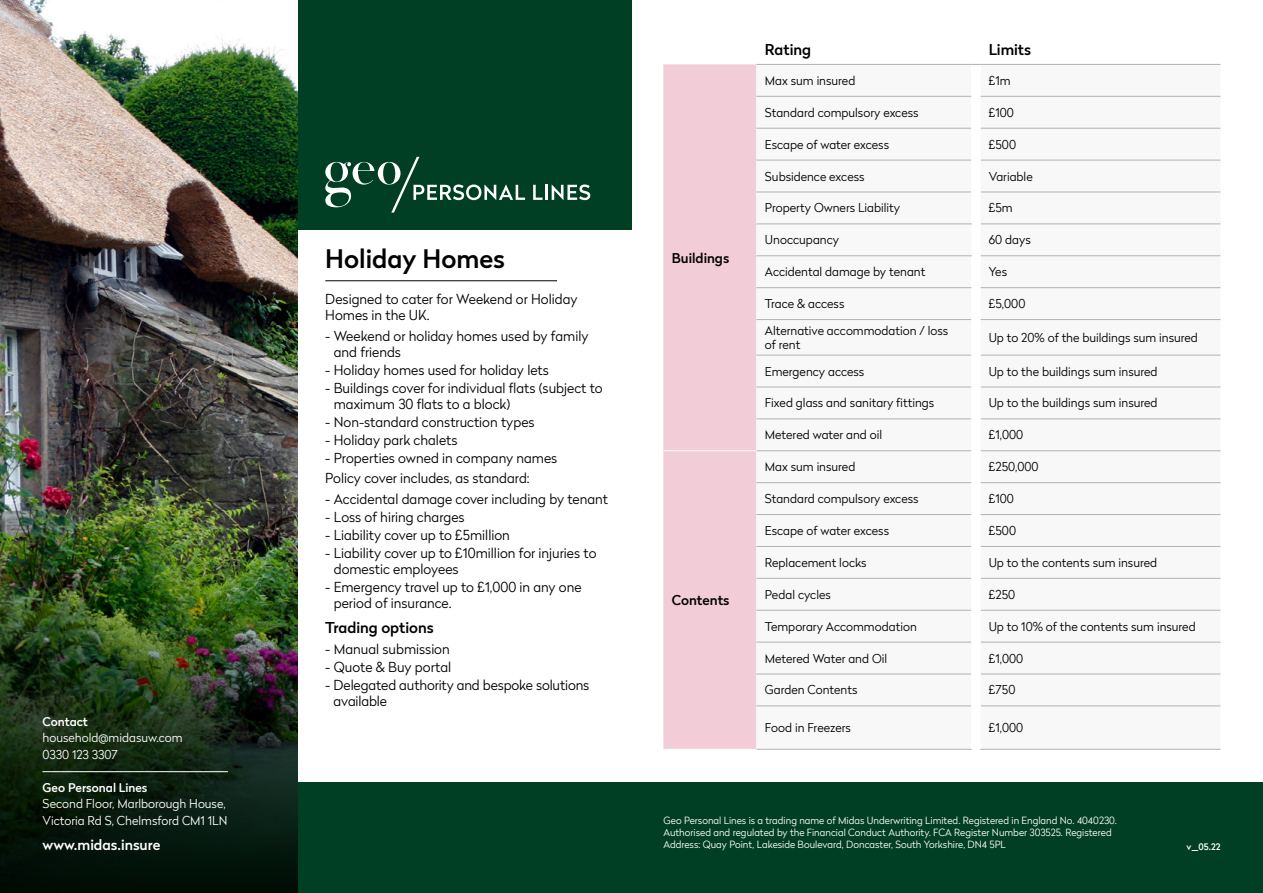
<style>
.page{position:relative;width:1263px;height:893px;background:#fff}
.page>*{position:absolute;margin:0;border:0;box-sizing:border-box;transform-origin:0 0}
.t1{font:500 25.5px "Radikal";color:#000}
.t2{font:500 15px "Radikal";color:#000}
.t3{font:500 14.25px "Radikal";color:#fff}
.t4{font:300 13.5px/16.5px "Radikal";color:#000}
.t5{font:500 13.5px "Radikal";color:#000}
.t6{font:300 12px/14.4px "Radikal";color:#000}
.t7{font:300 12px/16.5px "Radikal";color:#fff}
.t8{font:500 12px "Radikal";color:#fff}
.t9{font:300 9.75px/11.7px "Radikal";color:#fff}
.t10{font:500 9px "Radikal";color:#fff}
</style>
<div class="page">
<div style="left:287px;top:782px;width:976px;height:111px;background:#003f23"></div>
<div style="left:285px;top:0;width:346px;height:230px;background:#003f23"></div>
<img style="left:0;top:0;width:298px;height:563px">
<svg style="left:533px;top:185px;width:9px;height:15px"></svg>
<hr style="left:545px;top:185px;width:3px;height:15px;background:#fff">
<svg style="left:552px;top:184px;width:38px;height:16px"></svg>
<svg style="left:325px;top:157px;width:200px;height:56px"></svg>
<hr style="left:325px;top:280px;width:232px;height:1px;background:#000">
<img style="left:0;top:563px;width:298px;height:330px">
<hr style="left:43px;top:771px;width:185px;height:1px;background:#fff">
<div style="left:663px;top:64px;width:93px;height:685px;background:#f2ccd6"></div>
<svg style="left:756px;top:65px;width:464px;height:684px"></svg>
<hr style="left:756px;top:96px;width:215px;height:1px;background:#b3b2b2">
<hr style="left:980px;top:96px;width:240px;height:1px;background:#b3b2b2">
<hr style="left:756px;top:128px;width:215px;height:1px;background:#b3b2b2">
<hr style="left:980px;top:128px;width:240px;height:1px;background:#b3b2b2">
<hr style="left:756px;top:160px;width:215px;height:1px;background:#b3b2b2">
<hr style="left:980px;top:160px;width:240px;height:1px;background:#b3b2b2">
<hr style="left:756px;top:192px;width:215px;height:1px;background:#b3b2b2">
<hr style="left:980px;top:192px;width:240px;height:1px;background:#b3b2b2">
<hr style="left:980px;top:224px;width:240px;height:1px;background:#b3b2b2">
<hr style="left:980px;top:256px;width:240px;height:1px;background:#b3b2b2">
<hr style="left:756px;top:287px;width:215px;height:1px;background:#b3b2b2">
<hr style="left:980px;top:287px;width:240px;height:1px;background:#b3b2b2">
<hr style="left:756px;top:319px;width:215px;height:1px;background:#b3b2b2">
<hr style="left:980px;top:319px;width:240px;height:1px;background:#b3b2b2">
<hr style="left:756px;top:355px;width:215px;height:1px;background:#b3b2b2">
<hr style="left:980px;top:355px;width:240px;height:1px;background:#b3b2b2">
<hr style="left:756px;top:387px;width:215px;height:1px;background:#b3b2b2">
<hr style="left:980px;top:387px;width:240px;height:1px;background:#b3b2b2">
<hr style="left:756px;top:419px;width:215px;height:1px;background:#b3b2b2">
<hr style="left:980px;top:419px;width:240px;height:1px;background:#b3b2b2">
<hr style="left:756px;top:450px;width:215px;height:1px;background:#b3b2b2">
<hr style="left:980px;top:450px;width:240px;height:1px;background:#b3b2b2">
<hr style="left:756px;top:482px;width:215px;height:1px;background:#b3b2b2">
<hr style="left:980px;top:482px;width:240px;height:1px;background:#b3b2b2">
<hr style="left:756px;top:514px;width:215px;height:1px;background:#b3b2b2">
<hr style="left:980px;top:514px;width:240px;height:1px;background:#b3b2b2">
<hr style="left:756px;top:546px;width:215px;height:1px;background:#b3b2b2">
<hr style="left:980px;top:546px;width:240px;height:1px;background:#b3b2b2">
<hr style="left:756px;top:578px;width:215px;height:1px;background:#b3b2b2">
<hr style="left:980px;top:578px;width:240px;height:1px;background:#b3b2b2">
<hr style="left:756px;top:610px;width:215px;height:1px;background:#b3b2b2">
<hr style="left:980px;top:610px;width:240px;height:1px;background:#b3b2b2">
<hr style="left:756px;top:642px;width:215px;height:1px;background:#b3b2b2">
<hr style="left:980px;top:642px;width:240px;height:1px;background:#b3b2b2">
<hr style="left:756px;top:674px;width:215px;height:1px;background:#b3b2b2">
<hr style="left:980px;top:674px;width:240px;height:1px;background:#b3b2b2">
<hr style="left:756px;top:706px;width:215px;height:1px;background:#b3b2b2">
<hr style="left:980px;top:706px;width:240px;height:1px;background:#b3b2b2">
<hr style="left:756px;top:749px;width:216px;height:1px;background:#b3b2b2">
<hr style="left:980px;top:749px;width:240px;height:1px;background:#b3b2b2">
<hr style="left:663px;top:450px;width:93px;height:1px;background:#fff">
<hr style="left:756px;top:64px;width:216px;height:1px;background:#b3b2b2">
<svg style="left:971px;top:64px;width:10px;height:685px"></svg>
<hr style="left:980px;top:64px;width:240px;height:1px;background:#b3b2b2">
<hr style="left:756px;top:256px;width:216px;height:1px;background:#b3b2b2">
<hr style="left:756px;top:224px;width:216px;height:1px;background:#b3b2b2">
<p class="t8" style="left:43px;top:713px;width:47px">Contact</p>
<p class="t7" style="left:43px;top:729px;width:142px">household@midasuw.com<br>0330 123 3307</p>
<p class="t8" style="left:43px;top:779px;width:107px">Geo Personal Lines</p>
<p class="t7" style="left:43px;top:795px;width:186px">Second Floor, Marlborough House,<br>Victoria Rd S, Chelmsford CM1 1LN</p>
<p class="t3" style="left:43px;top:834px;width:119px">www.midas.insure</p>
<h1 class="t1" style="left:325px;top:240px;width:181px">Holiday Homes</h1>
<p class="t4" style="left:325px;top:290px;width:254px">Designed to cater for Weekend or Holiday<br>Homes in the UK.</p>
<p class="t4" style="left:334px;top:327px;width:256px;text-indent:-8px">- Weekend or holiday homes used by family and friends</p>
<p class="t4" style="left:325px;top:361px;width:225px">- Holiday homes used for holiday lets</p>
<p class="t4" style="left:334px;top:379px;width:270px;text-indent:-8px">- Buildings cover for individual flats (subject to maximum 30 flats to a block)</p>
<p class="t4" style="left:325px;top:413px;width:211px">- Non-standard construction types</p>
<p class="t4" style="left:325px;top:431px;width:134px">- Holiday park chalets</p>
<p class="t4" style="left:325px;top:447px;width:233px;line-height:20.7px">- Properties owned in company names<br>Policy cover includes, as standard:</p>
<p class="t4" style="left:325px;top:490px;width:284px">- Accidental damage cover including by tenant</p>
<p class="t4" style="left:325px;top:508px;width:141px">- Loss of hiring charges</p>
<p class="t4" style="left:325px;top:526px;width:186px">- Liability cover up to £5million</p>
<p class="t4" style="left:334px;top:544px;width:264px;text-indent:-8px">- Liability cover up to £10million for injuries to domestic employees</p>
<p class="t4" style="left:334px;top:578px;width:249px;text-indent:-8px">- Emergency travel up to £1,000 in any one period of insurance.</p>
<p class="t2" style="left:325px;top:617px;width:110px">Trading options</p>
<p class="t4" style="left:325px;top:640px;width:126px">- Manual submission</p>
<p class="t4" style="left:325px;top:658px;width:127px">- Quote &amp; Buy portal</p>
<p class="t4" style="left:334px;top:676px;width:257px;text-indent:-8px">- Delegated authority and bespoke solutions available</p>
<p class="t5" style="left:672px;top:248px;width:59px">Buildings</p>
<p class="t5" style="left:672px;top:591px;width:59px">Contents</p>
<p class="t2" style="left:765px;top:39px;width:48px">Rating</p>
<p class="t2" style="left:989px;top:39px;width:44px">Limits</p>
<p class="t6" style="left:765px;top:73px;width:92px">Max sum insured</p>
<p class="t6" style="left:989px;top:73px;width:23px">£1m</p>
<p class="t6" style="left:765px;top:105px;width:155px">Standard compulsory excess</p>
<p class="t6" style="left:989px;top:105px;width:27px">£100</p>
<p class="t6" style="left:765px;top:137px;width:126px">Escape of water excess</p>
<p class="t6" style="left:989px;top:137px;width:29px">£500</p>
<p class="t6" style="left:765px;top:169px;width:101px">Subsidence excess</p>
<p class="t6" style="left:989px;top:169px;width:46px">Variable</p>
<p class="t6" style="left:765px;top:200px;width:137px">Property Owners Liability</p>
<p class="t6" style="left:989px;top:200px;width:26px">£5m</p>
<p class="t6" style="left:765px;top:232px;width:76px">Unoccupancy</p>
<p class="t6" style="left:989px;top:232px;width:44px">60 days</p>
<p class="t6" style="left:765px;top:264px;width:162px">Accidental damage by tenant</p>
<p class="t6" style="left:989px;top:264px;width:20px">Yes</p>
<p class="t6" style="left:765px;top:296px;width:81px">Trace &amp; access</p>
<p class="t6" style="left:989px;top:296px;width:38px">£5,000</p>
<p class="t6" style="left:765px;top:323px;width:185px">Alternative accommodation / loss of rent</p>
<p class="t6" style="left:989px;top:330px;width:211px">Up to 20% of the buildings sum insured</p>
<p class="t6" style="left:765px;top:363px;width:101px">Emergency access</p>
<p class="t6" style="left:989px;top:363px;width:170px">Up to the buildings sum insured</p>
<p class="t6" style="left:765px;top:395px;width:171px">Fixed glass and sanitary fittings</p>
<p class="t6" style="left:989px;top:395px;width:170px">Up to the buildings sum insured</p>
<p class="t6" style="left:765px;top:427px;width:119px">Metered water and oil</p>
<p class="t6" style="left:989px;top:427px;width:36px">£1,000</p>
<p class="t6" style="left:765px;top:459px;width:92px">Max sum insured</p>
<p class="t6" style="left:989px;top:459px;width:51px">£250,000</p>
<p class="t6" style="left:765px;top:491px;width:155px">Standard compulsory excess</p>
<p class="t6" style="left:989px;top:491px;width:27px">£100</p>
<p class="t6" style="left:765px;top:523px;width:126px">Escape of water excess</p>
<p class="t6" style="left:989px;top:523px;width:29px">£500</p>
<p class="t6" style="left:765px;top:555px;width:103px">Replacement locks</p>
<p class="t6" style="left:989px;top:555px;width:170px">Up to the contents sum insured</p>
<p class="t6" style="left:765px;top:587px;width:67px">Pedal cycles</p>
<p class="t6" style="left:989px;top:587px;width:28px">£250</p>
<p class="t6" style="left:765px;top:619px;width:153px">Temporary Accommodation</p>
<p class="t6" style="left:989px;top:619px;width:209px">Up to 10% of the contents sum insured</p>
<p class="t6" style="left:765px;top:650px;width:124px">Metered Water and Oil</p>
<p class="t6" style="left:989px;top:650px;width:36px">£1,000</p>
<p class="t6" style="left:765px;top:682px;width:94px">Garden Contents</p>
<p class="t6" style="left:989px;top:682px;width:28px">£750</p>
<p class="t6" style="left:765px;top:720px;width:88px">Food in Freezers</p>
<p class="t6" style="left:989px;top:720px;width:36px">£1,000</p>
<p class="t9" style="left:663px;top:815px;width:455px">Geo Personal Lines is a trading name of Midas Underwriting Limited. Registered in England No. 4040230.<br>Authorised and regulated by the Financial Conduct Authority. FCA Register Number 303525. Registered<br>Address: Quay Point, Lakeside Boulevard, Doncaster, South Yorkshire, DN4 5PL</p>
<p class="t10" style="left:1186px;top:840px;width:35px">v_05.22</p>
</div>
